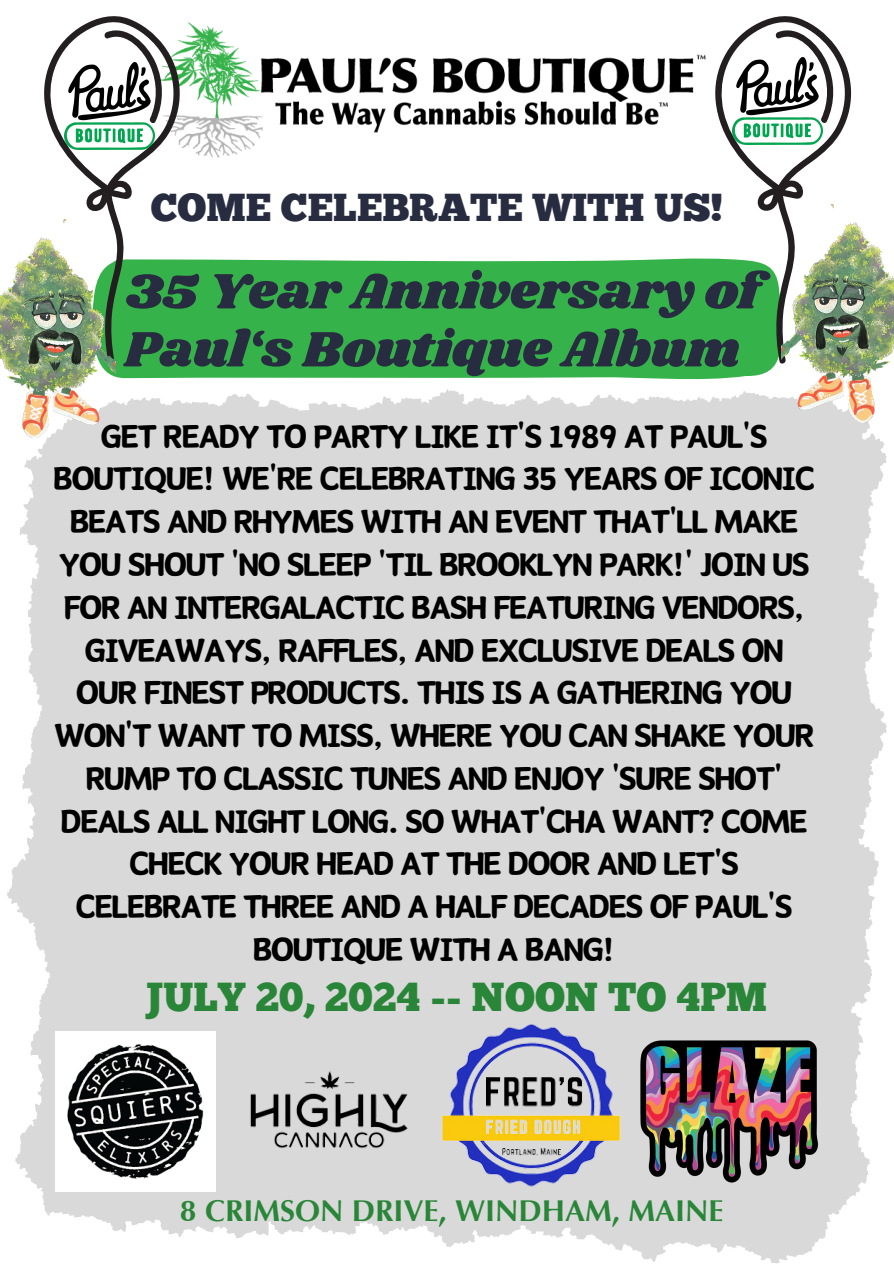
<style>
.page{position:relative;width:894px;height:1264px;background:#fff}
.page>*{position:absolute;margin:0;border:0;box-sizing:border-box;transform-origin:0 0}
.t1{font:51.45px/58.1px "Shrikhand";color:#282c40}
.t2{font:40.5px "Chunk Five";color:#298638}
.t3{font:39px "Chunk Five";color:#282c40}
.t4{font:37.5px/42.8px "Canva Wen";letter-spacing:-.045em;color:#000;text-align:center}
.t5{font:700 30px "Optima LT Pro";color:#298638}
</style>
<div class="page">
<svg style="left:16px;top:999px;width:854px;height:264px;fill:#d9d9d9"></svg>
<div style="left:7px;top:389px;width:879px;height:610px;background:#d9d9d9"></div>
<img style="left:241px;top:1021px;width:176px;height:176px">
<img style="left:185px;top:23px;width:521px;height:135px">
<img style="left:417px;top:992px;width:227px;height:226px">
<img style="left:627px;top:1031px;width:204px;height:159px">
<img style="left:56px;top:1031px;width:159px;height:159px">
<div style="left:115px;top:258px;width:660px;height:122px;background:#36b24a"></div>
<svg style="left:44px;top:16px;width:141px;height:350px"></svg>
<svg style="left:103px;top:24px;width:61px;height:112px"></svg>
<img style="left:65px;top:63px;width:89px;height:86px">
<img style="left:0;top:220px;width:115px;height:229px">
<svg style="left:712px;top:16px;width:140px;height:349px"></svg>
<svg style="left:774px;top:24px;width:61px;height:112px"></svg>
<img style="left:732px;top:58px;width:90px;height:86px">
<img style="left:781px;top:205px;width:112px;height:229px">
<p class="t3" style="left:151px;top:192px;width:573px">COME CELEBRATE WITH US!</p>
<h2 class="t1" style="left:124px;top:264px;width:636px">35 Year Anniversary of<br>Paul‘s Boutique Album</h2>
<p class="t4" style="left:53px;top:413px;width:763px">GET READY TO PARTY LIKE IT'S 1989 AT PAUL'S BOUTIQUE! WE'RE CELEBRATING 35 YEARS OF ICONIC BEATS AND RHYMES WITH AN EVENT THAT'LL MAKE YOU SHOUT 'NO SLEEP 'TIL BROOKLYN PARK!' JOIN US FOR AN INTERGALACTIC BASH FEATURING VENDORS, GIVEAWAYS, RAFFLES, AND EXCLUSIVE DEALS ON OUR FINEST PRODUCTS. THIS IS A GATHERING YOU WON'T WANT TO MISS, WHERE YOU CAN SHAKE YOUR RUMP TO CLASSIC TUNES AND ENJOY 'SURE SHOT' DEALS ALL NIGHT LONG. SO WHAT'CHA WANT? COME CHECK YOUR HEAD AT THE DOOR AND LET'S CELEBRATE THREE AND A HALF DECADES OF PAUL'S BOUTIQUE WITH A BANG!</p>
<p class="t2" style="left:145px;top:980px;width:623px">JULY 20, 2024 -- NOON TO 4PM</p>
<h1 class="t5" style="left:180px;top:1199px;width:545px">8 CRIMSON DRIVE, WINDHAM, MAINE</h1>
</div>
